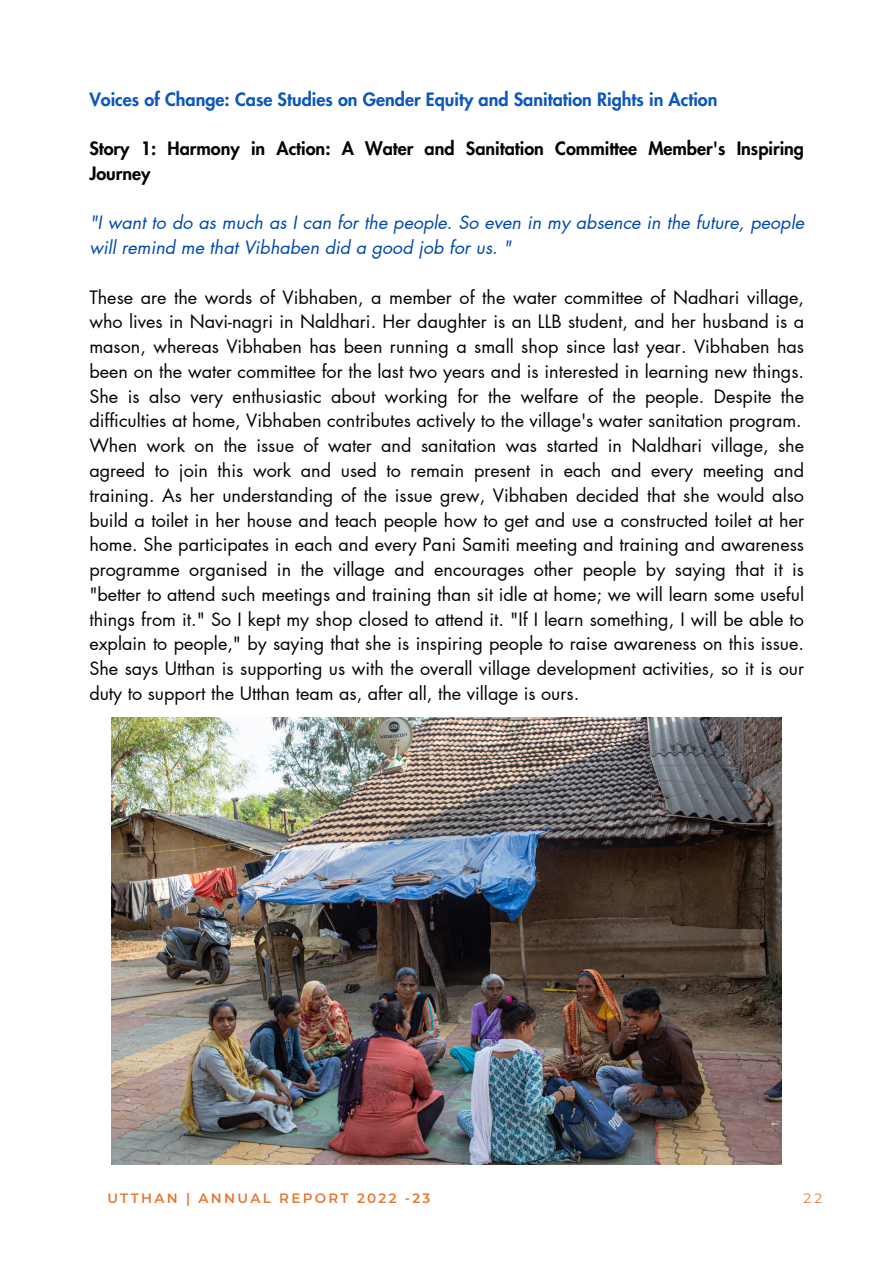
<style>
.page{position:relative;width:893px;height:1264px;background:#fff}
.page>*{position:absolute;margin:0;border:0;box-sizing:border-box;transform-origin:0 0}
.t1{font:18px/24.8px "Futura LT Pro";color:#040404;text-align:justify}
.t2{font:italic 18px/24.8px "Futura LT Pro";color:#004aad}
.t3{font:800 18px/24.8px "Futura LT Pro";color:#040404}
.t4{font:800 18px "Futura LT Pro";color:#0d57bb}
.t5{font:600 13.5px "Montserrat";letter-spacing:.17em;color:#e67835}
.t6{font:13.5px "Montserrat";color:#e67835}
</style>
<div class="page">
<img style="left:112px;top:717px;width:669px;height:446px">
<p class="t4" style="left:89px;top:91px;width:629px">Voices of Change: Case Studies on Gender Equity and Sanitation Rights in Action</p>
<p class="t3" style="left:89px;top:137px;width:716px">Story 1: Harmony in Action: A Water and Sanitation Committee Member's Inspiring<br>Journey</p>
<p class="t2" style="left:89px;top:211px;width:716px">"I want to do as much as I can for the people. So even in my absence in the future, people will remind me that Vibhaben did a good job for us. "</p>
<p class="t1" style="left:89px;top:285px;width:716px">These are the words of Vibhaben, a member of the water committee of Nadhari village, who lives in Navi-nagri in Naldhari. Her daughter is an LLB student, and her husband is a mason, whereas Vibhaben has been running a small shop since last year. Vibhaben has been on the water committee for the last two years and is interested in learning new things.<br>She is also very enthusiastic about working for the welfare of the people. Despite the difficulties at home, Vibhaben contributes actively to the village's water sanitation program.</p>
<p class="t1" style="left:89px;top:434px;width:716px">When work on the issue of water and sanitation was started in Naldhari village, she agreed to join this work and used to remain present in each and every meeting and training. As her understanding of the issue grew, Vibhaben decided that she would also build a toilet in her house and teach people how to get and use a constructed toilet at her home. She participates in each and every Pani Samiti meeting and training and awareness programme organised in the village and encourages other people by saying that it is "better to attend such meetings and training than sit idle at home; we will learn some useful things from it." So I kept my shop closed to attend it. "If I learn something, I will be able to explain to people," by saying that she is inspiring people to raise awareness on this issue.<br>She says Utthan is supporting us with the overall village development activities, so it is our duty to support the Utthan team as, after all, the village is ours.</p>
<p class="t5" style="left:107px;top:1190px;width:324px">UTTHAN | ANNUAL REPORT 2022 -23</p>
<p class="t6" style="left:803px;top:1190px;width:20px">22</p>
</div>
